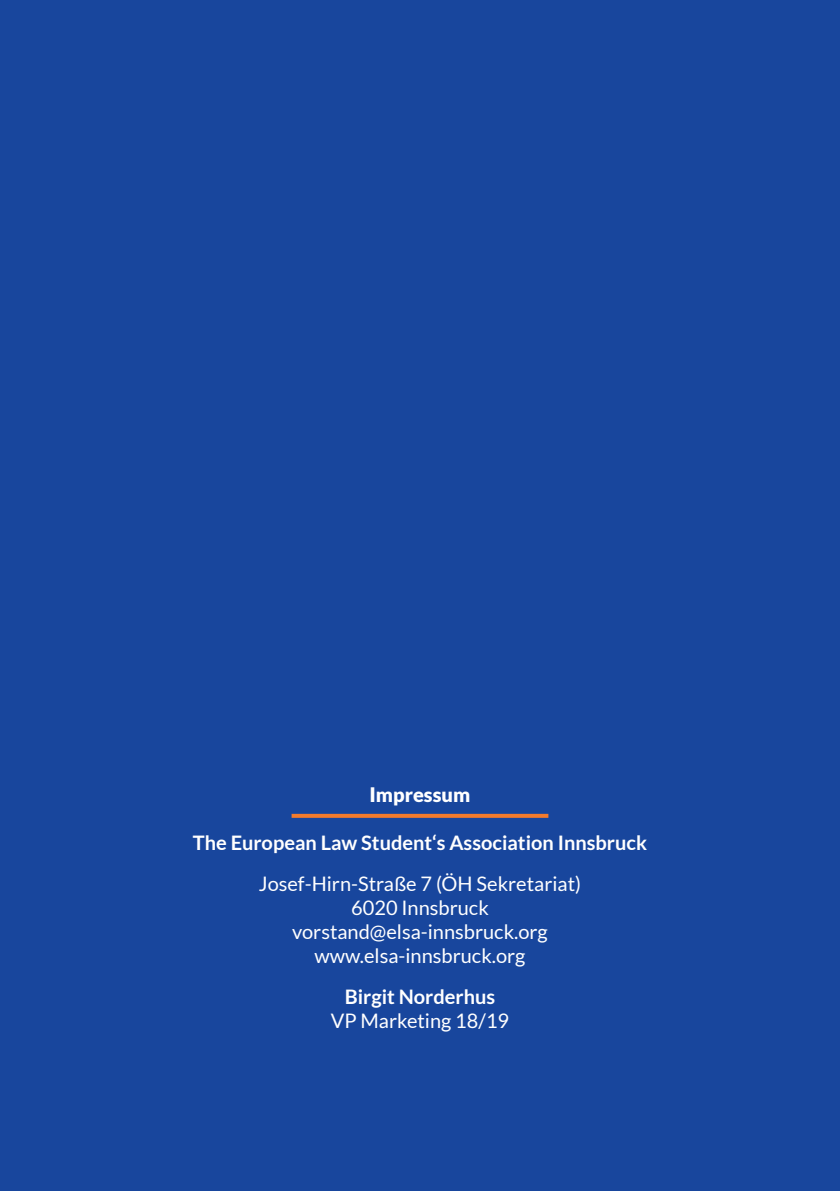
<style>
.page{position:relative;width:840px;height:1191px;background:#fff}
.page>*{position:absolute;margin:0;border:0;box-sizing:border-box;transform-origin:0 0}
.t1{font:20px "Lato";color:#fff}
.t2{font:700 20px "Lato";color:#fff}
.t3{font:900 20px "Lato";color:#fff}
</style>
<div class="page">
<div style="left:0;top:0;width:839px;height:1191px;background:#18469d"></div>
<svg style="left:291px;top:814px;width:257px;height:4px"></svg>
<p class="t3" style="left:369px;top:782px;width:102px">Impressum</p>
<p class="t2" style="left:193px;top:831px;width:455px">The European Law Student‘s Association Innsbruck</p>
<p class="t1" style="left:258px;top:872px;width:324px">Josef-Hirn-Straße 7 (ÖH Sekretariat)</p>
<p class="t1" style="left:351px;top:896px;width:139px">6020 Innsbruck</p>
<p class="t1" style="left:292px;top:920px;width:257px">vorstand@elsa-innsbruck.org</p>
<p class="t1" style="left:314px;top:944px;width:212px">www.elsa-innsbruck.org</p>
<p class="t2" style="left:344px;top:985px;width:152px">Birgit Norderhus</p>
<p class="t1" style="left:330px;top:1009px;width:180px">VP Marketing 18/19</p>
</div>
